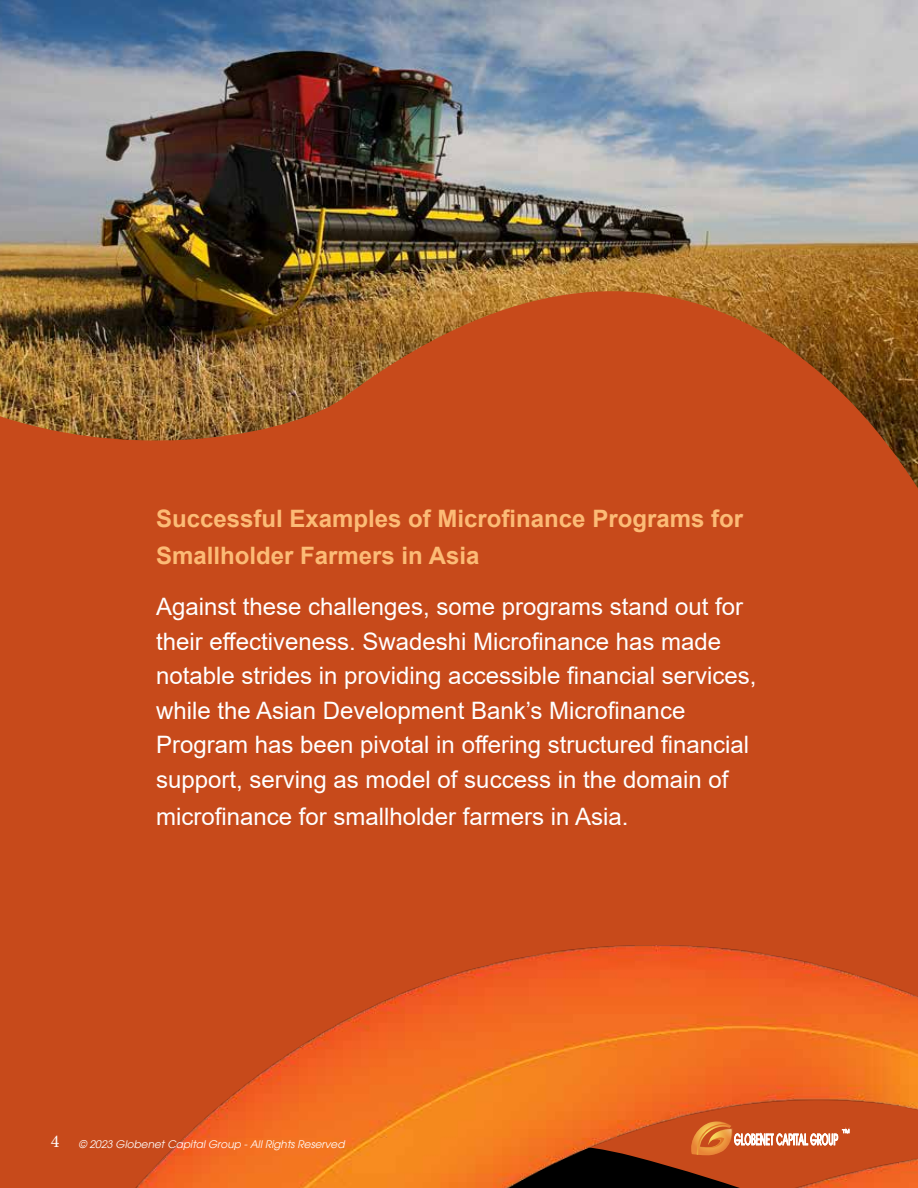
<style>
.page{position:relative;width:918px;height:1188px;background:#fff}
.page>*{position:absolute;margin:0;border:0;box-sizing:border-box;transform-origin:0 0}
.t1{font:24px/34.5px "Arial";color:#fff}
.t2{font:700 24px/37.5px "Arial";color:#fcbb76}
.t3{font:italic 10.5px "Avant Garde";color:#fff}
.s1{font-family:"Minion Pro";font-style:normal;font-size:18px}
</style>
<div class="page">
<div style="left:0;top:622px;width:918px;height:251px;background:#c74a1b"></div>
<div style="left:0;top:489px;width:918px;height:133px;background:#c74a1b"></div>
<img style="left:0;top:0;width:918px;height:489px">
<img style="left:0;top:873px;width:918px;height:315px">
<p class="t2" style="left:156px;top:500px;width:588px">Successful Examples of Microfinance Programs for<br>Smallholder Farmers in Asia</p>
<p class="t1" style="left:156px;top:590px;width:602px">Against these challenges, some programs stand out for their effectiveness. Swadeshi Microfinance has made notable strides in providing accessible financial services, while the Asian Development Bank’s Microfinance Program has been pivotal in offering structured financial support, serving as model of success in the domain of</p>
<p class="t1" style="left:156px;top:799px;width:474px">microfinance for smallholder farmers in Asia.</p>
<p class="t3" style="left:51px;top:1138px;width:295px"><span class="s1">4</span> © 2023 Globenet Capital Group - All Rights Reserved</p>
</div>
